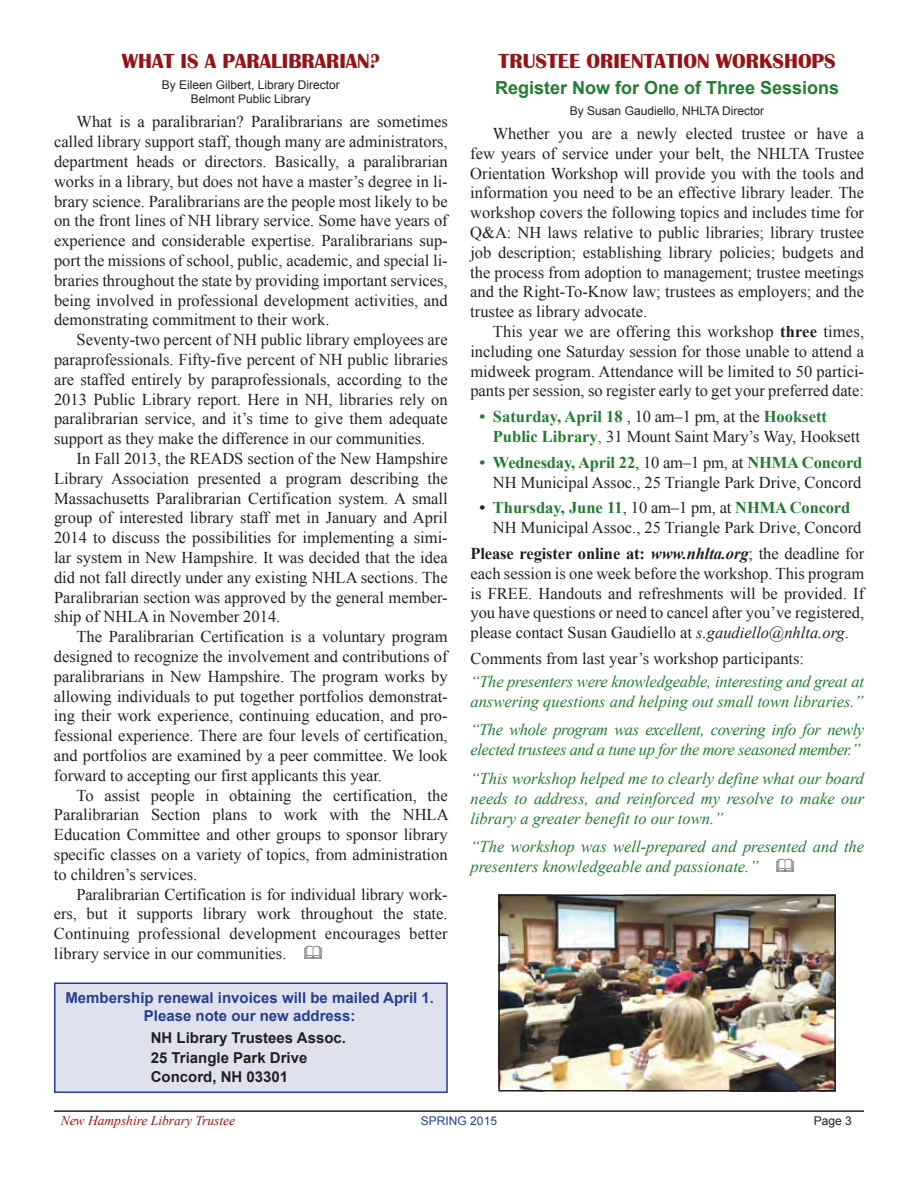
<style>
.page{position:relative;width:918px;height:1188px;background:#fff}
.page>*{position:absolute;margin:0;border:0;box-sizing:border-box;transform-origin:0 0}
.t1{font:700 21px "Britannic";color:#971216}
.t2{font:700 18px "Arial";color:#217b31}
.t3{font:16.5px/19.8px "Times New Roman";color:#231f20;text-align:justify}
.t4{font:italic 16.5px/19.8px "Times New Roman";color:#217b31}
.t5{font:italic 16.5px/19.8px "Times New Roman";letter-spacing:-.025em;color:#217b31}
.t6{font:700 15px/18px "Arial";color:#253f8e;text-align:center}
.t7{font:700 15px/19.5px "Arial";color:#231f20}
.t8{font:italic 13.5px "Times New Roman";color:#971216}
.t9{font:12px/14.4px "Arial";color:#231f20;text-align:center}
.t10{font:12px "Arial";color:#253f8e}
.s1{font-weight:700}
.s2{font-weight:700;color:#217b31}
.s3{color:#217b31}
.s4{font-weight:700;font-style:italic}
.s5{font-style:italic}
</style>
<div class="page">
<hr style="left:54px;top:1110px;width:810px;height:2px;background:#231f20">
<img style="left:501px;top:898px;width:332px;height:191px">
<div style="left:498px;top:895px;width:338px;height:197px;border:2px solid #231f20"></div>
<div style="left:54px;top:982px;width:394px;height:111px;background:#e0e1ee;border:2px solid #253f8e"></div>
<p class="t1" style="left:122px;top:49px;width:260px">WHAT IS A PARALIBRARIAN?</p>
<p class="t9" style="left:162px;top:77px;width:180px">By Eileen Gilbert, Library Director<br>Belmont Public Library</p>
<p class="t3" style="left:54px;top:112px;width:395px;text-indent:22px">What is a paralibrarian? Paralibrarians are sometimes called library support staff, though many are administrators, department heads or directors. Basically, a paralibrarian works in a library, but does not have a master’s degree in li&shy;brary science. Paralibrarians are the people most likely to be on the front lines of NH library service. Some have years of experience and considerable expertise. Paralibrarians sup&shy;port the missions of school, public, academic, and special li&shy;braries throughout the state by providing important services, being involved in professional development activities, and demonstrating commitment to their work.</p>
<p class="t3" style="left:54px;top:329px;width:395px;text-indent:22px">Seventy-two percent of NH public library employees are paraprofessionals. Fifty-five percent of NH public libraries are staffed entirely by paraprofessionals, according to the 2013 Public Library report. Here in NH, libraries rely on paralibrarian service, and it’s time to give them adequate support as they make the difference in our communities.</p>
<p class="t3" style="left:54px;top:448px;width:395px;text-indent:23px">In Fall 2013, the READS section of the New Hampshire Library Association presented a program describing the Massachusetts Paralibrarian Certification system. A small group of interested library staff met in January and April 2014 to discuss the possibilities for implementing a simi&shy;lar system in New Hampshire. It was decided that the idea did not fall directly under any existing NHLA sections. The Paralibrarian section was approved by the general member&shy;ship of NHLA in November 2014.</p>
<p class="t3" style="left:54px;top:626px;width:395px;text-indent:23px">The Paralibrarian Certification is a voluntary program designed to recognize the involvement and contributions of paralibrarians in New Hampshire. The program works by allowing individuals to put together portfolios demonstrat&shy;ing their work experience, continuing education, and pro&shy;fessional experience. There are four levels of certification, and portfolios are examined by a peer committee. We look forward to accepting our first applicants this year.</p>
<p class="t3" style="left:54px;top:785px;width:396px;text-indent:23px">To assist people in obtaining the certification, the Paralibrarian Section plans to work with the NHLA Education Committee and other groups to sponsor library specific classes on a variety of topics, from administration to children’s services.</p>
<p class="t3" style="left:54px;top:884px;width:395px;text-indent:23px">Paralibrarian Certification is for individual library work&shy;ers, but it supports library work throughout the state.<br>Continuing professional development encourages better library service in our communities.</p>
<p class="t6" style="left:65px;top:989px;width:370px">Membership renewal invoices will be mailed April 1.<br>Please note our new address:</p>
<p class="t7" style="left:151px;top:1029px;width:197px">NH Library Trustees Assoc.<br>25 Triangle Park Drive<br>Concord, NH 03301</p>
<p class="t1" style="left:499px;top:49px;width:61px">TRUSTEE</p>
<p class="t1" style="left:587px;top:49px;width:13px">ORIENT</p>
<p class="t1" style="left:655px;top:49px;width:24px">ATION</p>
<p class="t1" style="left:716px;top:49px;width:31px">WORK</p>
<p class="t1" style="left:773px;top:49px;width:65px">SHOPS</p>
<p class="t2" style="left:495px;top:76px;width:346px">Register Now for One of Three Sessions</p>
<p class="t9" style="left:570px;top:103px;width:196px">By Susan Gaudiello, NHLTA Director</p>
<p class="t3" style="left:470px;top:123px;width:395px;text-indent:22px">Whether you are a newly elected trustee or have a few years of service under your belt, the NHLTA Trustee Orientation Workshop will provide you with the tools and information you need to be an effective library leader. The workshop covers the following topics and includes time for Q&amp;A: NH laws relative to public libraries; library trustee job description; establishing library policies; budgets and the process from adoption to management; trustee meetings and the Right-To-Know law; trustees as employers; and the trustee as library advocate.</p>
<p class="t3" style="left:470px;top:321px;width:395px;text-indent:22px">This year we are offering this workshop <span class="s1">three</span> times, including one Saturday session for those unable to attend a midweek program. Attendance will be limited to 50 partici&shy;pants per session, so register early to get your preferred date:</p>
<p class="t3" style="left:493px;top:407px;width:369px;text-indent:-13px"><span class="s2">• S aturday, April 18</span> , 10 am–1 pm, at the <span class="s2">Hooksett<br>Public Library</span><span class="s3">,</span> 31 Mount Saint Mary’s Way, Hooksett</p>
<p class="t3" style="left:480px;top:452px;width:384px;text-align:right"><span class="s2">• Wednesday, April 22</span>, 10 am–1 pm, at <span class="s2">NH MA Concord<br></span>NH Municipal Assoc., 25 Triangle Park Drive, Concord</p>
<p class="t3" style="left:493px;top:498px;width:370px;text-indent:-13px"><span class="s1">•</span> <span class="s2">Thursday, June 11</span>, 10 am–1 pm, at <span class="s2">NH MA Concord<br></span>NH Municipal Assoc., 25 Triangle Park Drive, Concord</p>
<p class="t3" style="left:470px;top:543px;width:395px"><span class="s1">Please register online at:</span> <span class="s4">www.nhlta.org</span>; the deadline for each session is one week before the workshop. This program is FREE. Handouts and refreshments will be provided. If you have questions or need to cancel after you’ve registered, please contact Susan Gaudiello at <span class="s5">s.gaudiello@nhlta.org</span>.</p>
<p class="t3" style="left:470px;top:648px;width:335px">Comments from last year’s workshop participants:</p>
<p class="t4" style="left:470px;top:671px;width:395px">“The presenters were knowledgeable, interesting and great at answering questions and helping out small town libraries.”</p>
<p class="t5" style="left:470px;top:720px;width:395px">“The whole program was excellent, covering info for newly elected trustees and a tune up for the more seasoned member.”</p>
<p class="t4" style="left:470px;top:768px;width:395px;text-align:justify">“This workshop helped me to clearly define what our board needs to address, and reinforced my resolve to make our library a greater benefit to our town.”</p>
<p class="t4" style="left:470px;top:837px;width:395px">“The workshop was well-prepared and presented and the presenters knowledgeable and passionate.”</p>
<p class="t8" style="left:61px;top:1112px;width:176px">New Hampshire Library Trustee</p>
<p class="t10" style="left:421px;top:1113px;width:78px">SPRING 2015</p>
<p class="t9" style="left:814px;top:1114px;width:40px">Page 3</p>
</div>
